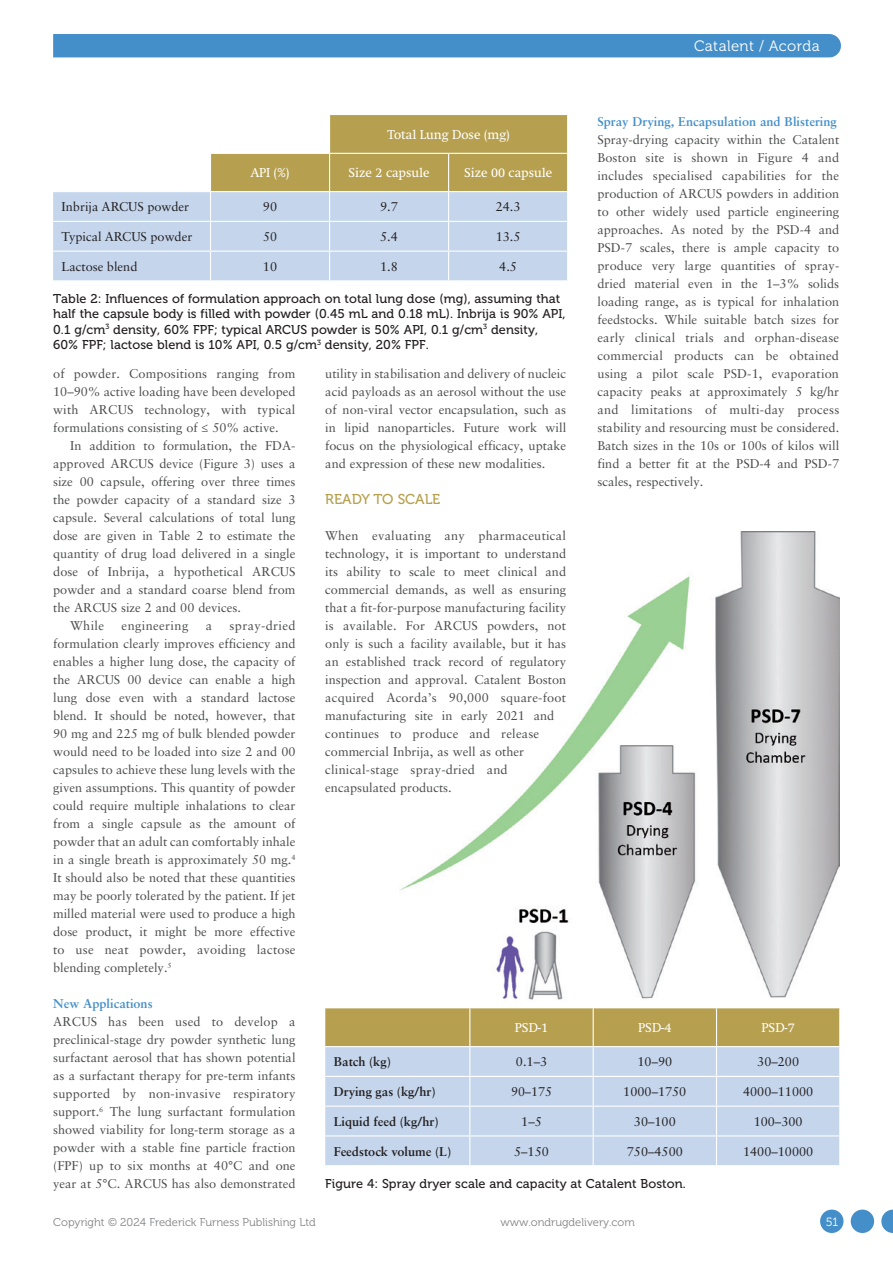
<style>
.page{position:relative;width:893px;height:1263px;background:#fff}
.page>*{position:absolute;margin:0;border:0;box-sizing:border-box;transform-origin:0 0}
.t1{font:15px "Museo 300";letter-spacing:.025em;color:#fff}
.MF_Xhead{font:14.25px "Museo 500";color:#b6a04f}
.MF_body_no_indent{font:12.75px/18px "Sabon LT Std";color:#4b4c4d;text-align:justify}
.MF_body{font:12.75px/18px "Sabon LT Std";color:#4b4c4d;text-align:justify}
.MF_Captions{font:12.75px/15.3px "Museo 500";letter-spacing:.005em;color:#231f20}
.t2{font:12.75px "Sabon LT Std";color:#231f20}
.t3{font:12.75px "Swift";color:#fff}
.t4{font:700 12.75px "Sabon LT Std";color:#231f20}
.MF_subhead{font:700 12.75px "Sabon LT Std";color:#448fc9}
.MF_body-2{font:12.75px "Sabon LT Std";letter-spacing:.03em;color:#4b4c4d}
.t5{font:12px "Museo 300";color:#fff}
.t6{font:11.25px "Museo 300";color:#808285}
</style>
<div class="page">
<img style="left:400px;top:531px;width:440px;height:469px">
<div style="left:53px;top:34px;width:788px;height:23px;background:#448fc9"></div>
<div style="left:53px;top:192px;width:157px;height:88px;background:#c4d5ec"></div>
<hr style="left:53px;top:221px;width:157px;height:1px;background:#fff">
<hr style="left:53px;top:251px;width:157px;height:1px;background:#fff">
<svg style="left:210px;top:115px;width:358px;height:165px;background:#c5c5b3"></svg>
<svg style="left:325px;top:1008px;width:515px;height:157px;background:#c2c9c7"></svg>
<svg style="left:881px;top:1209px;width:12px;height:24px"></svg>
<div style="left:851px;top:1209px;width:23px;height:24px;background:#448fc9;border-radius:50%"></div>
<div style="left:820px;top:1209px;width:23px;height:24px;background:#448fc9;border-radius:50%"></div>
<p class="t1" style="left:694px;top:37px;width:127px">Catalent / Acorda</p>
<p class="MF_subhead" style="left:597px;top:114px;width:241px">Spray Drying, Encapsulation and Blistering</p>
<p class="MF_body_no_indent" style="left:597px;top:130px;width:243px">Spray-drying capacity within the Catalent Boston site is shown in Figure 4 and includes specialised capabilities for the production of ARCUS powders in addition to other widely used particle engineering approaches. As noted by the PSD-4 and PSD-7 scales, there is ample capacity to produce very large quantities of spray&shy;dried material even in the 1–3% solids loading range, as is typical for inhalation feedstocks. While suitable batch sizes for early clinical trials and orphan-disease commercial products can be obtained using a pilot scale PSD-1, evaporation capacity peaks at approximately 5 kg/hr and limitations of multi-day process stability and resourcing must be considered.<br>Batch sizes in the 10s or 100s of kilos will find a better fit at the PSD-4 and PSD-7 scales, respectively.</p>
<p class="t3" style="left:387px;top:127px;width:124px">Total Lung Dose (mg)</p>
<p class="t3" style="left:251px;top:166px;width:40px">API (%)</p>
<p class="t3" style="left:348px;top:166px;width:83px">Size 2 capsule</p>
<p class="t3" style="left:464px;top:166px;width:90px">Size 00 capsule</p>
<p class="t2" style="left:62px;top:199px;width:129px">Inbrija ARCUS powder</p>
<p class="t2" style="left:263px;top:199px;width:16px">90</p>
<p class="t2" style="left:380px;top:199px;width:19px">9.7</p>
<p class="t2" style="left:496px;top:199px;width:26px">24.3</p>
<p class="t2" style="left:62px;top:229px;width:132px">Typical ARCUS powder</p>
<p class="t2" style="left:263px;top:229px;width:15px">50</p>
<p class="t2" style="left:380px;top:229px;width:19px">5.4</p>
<p class="t2" style="left:496px;top:229px;width:26px">13.5</p>
<p class="t2" style="left:62px;top:259px;width:77px">Lactose blend</p>
<p class="t2" style="left:263px;top:259px;width:16px">10</p>
<p class="t2" style="left:380px;top:259px;width:19px">1.8</p>
<p class="t2" style="left:499px;top:259px;width:19px">4.5</p>
<p class="MF_Captions" style="left:53px;top:291px;width:514px">Table 2: Influences of formulation approach on total lung dose (mg), assuming that half the capsule body is filled with powder (0.45 mL and 0.18 mL). Inbrija is 90% API, 0.1 g/cm<sup>3</sup> density, 60% FPF; typical ARCUS powder is 50% API, 0.1 g/cm<sup>3</sup> density, 60% FPF; lactose blend is 10% API, 0.5 g/cm<sup>3</sup> density, 20% FPF.</p>
<p class="MF_body_no_indent" style="left:53px;top:364px;width:244px">of powder. Compositions ranging from 10–90% active loading have been developed with ARCUS technology, with typical formulations consisting of ≤ 50% active.</p>
<p class="MF_body" style="left:53px;top:436px;width:244px;text-indent:17px">In addition to formulation, the FDA&shy;approved ARCUS device (Figure 3) uses a size 00 capsule, offering over three times the powder capacity of a standard size 3 capsule. Several calculations of total lung dose are given in Table 2 to estimate the quantity of drug load delivered in a single dose of Inbrija, a hypothetical ARCUS powder and a standard coarse blend from the ARCUS size 2 and 00 devices.</p>
<p class="MF_body" style="left:70px;top:616px;width:36px">While</p>
<p class="MF_body-2" style="left:122px;top:618px;width:68px">engineering</p>
<p class="MF_body" style="left:206px;top:616px;width:8px">a</p>
<p class="MF_body_no_indent" style="left:325px;top:364px;width:242px">utility in stabilisation and delivery of nucleic acid payloads as an aerosol without the use of non-viral vector encapsulation, such as in lipid nanoparticles. Future work will focus on the physiological efficacy, uptake and expression of these new modalities.</p>
<p class="MF_Xhead" style="left:325px;top:491px;width:116px">READY TO SCALE</p>
<p class="MF_body_no_indent" style="left:325px;top:526px;width:242px;text-align:left">When evaluating any pharmaceutical technology, it is important to understand its ability to scale to meet clinical and commercial demands, as well as ensuring that a fit-for-purpose manufacturing facility is available. For ARCUS powders, not only is such a facility available, but it has an established track record of regulatory inspection and approval. Catalent Boston acquired Acorda’s 90,000 square-foot manufacturing site in early 2021 and continues to produce and release commercial Inbrija, as well as other clinical-stage spray-dried and encapsulated products.</p>
<p class="MF_body" style="left:53px;top:616px;width:244px;text-indent:176px">spray-dried formulation clearly improves efficiency and enables a higher lung dose, the capacity of the ARCUS 00 device can enable a high lung dose even with a standard lactose blend. It should be noted, however, that 90 mg and 225 mg of bulk blended powder would need to be loaded into size 2 and 00 capsules to achieve these lung levels with the given assumptions. This quantity of powder could require multiple inhalations to clear from a single capsule as the amount of powder that an adult can comfortably inhale in a single breath is approximately 50 mg.<sup>4<br></sup>It should also be noted that these quantities may be poorly tolerated by the patient. If jet milled material were used to produce a high dose product, it might be more effective to use neat powder, avoiding lactose blending completely.<sup>5</sup></p>
<p class="MF_subhead" style="left:53px;top:996px;width:101px">New Applications</p>
<p class="MF_body_no_indent" style="left:53px;top:1012px;width:244px">ARCUS has been used to develop a preclinical-stage dry powder synthetic lung surfactant aerosol that has shown potential as a surfactant therapy for pre-term infants supported by non-invasive respiratory support.<sup>6</sup> The lung surfactant formulation showed viability for long-term storage as a powder with a stable fine particle fraction (FPF) up to six months at 40°C and one year at 5°C. ARCUS has also demonstrated</p>
<p class="t3" style="left:515px;top:1021px;width:35px">PSD-1</p>
<p class="t3" style="left:638px;top:1021px;width:35px">PSD-4</p>
<p class="t3" style="left:761px;top:1021px;width:35px">PSD-7</p>
<p class="t4" style="left:334px;top:1054px;width:59px">Batch (kg)</p>
<p class="t2" style="left:516px;top:1054px;width:33px">0.1–3</p>
<p class="t2" style="left:637px;top:1054px;width:36px">10–90</p>
<p class="t2" style="left:757px;top:1054px;width:43px">30–200</p>
<p class="t4" style="left:334px;top:1084px;width:104px">Drying gas (kg/hr)</p>
<p class="t2" style="left:511px;top:1084px;width:42px">90–175</p>
<p class="t2" style="left:623px;top:1084px;width:65px">1000–1750</p>
<p class="t2" style="left:743px;top:1084px;width:72px">4000–11000</p>
<p class="t4" style="left:334px;top:1113px;width:106px">Liquid feed (kg/hr)</p>
<p class="t2" style="left:521px;top:1114px;width:22px">1–5</p>
<p class="t2" style="left:634px;top:1114px;width:43px">30–100</p>
<p class="t2" style="left:754px;top:1114px;width:50px">100–300</p>
<p class="t4" style="left:334px;top:1143px;width:119px">Feedstock volume (L)</p>
<p class="t2" style="left:514px;top:1144px;width:36px">5–150</p>
<p class="t2" style="left:627px;top:1144px;width:57px">750–4500</p>
<p class="t2" style="left:743px;top:1144px;width:72px">1400–10000</p>
<p class="MF_Captions" style="left:325px;top:1176px;width:362px">Figure 4: Spray dryer scale and capacity at Catalent Boston.</p>
<p class="t6" style="left:53px;top:1216px;width:264px">Copyright © 2024 Frederick Furness Publishing Ltd</p>
<p class="t6" style="left:500px;top:1216px;width:136px">www.ondrugdelivery.com</p>
<p class="t5" style="left:826px;top:1215px;width:14px">51</p>
</div>
